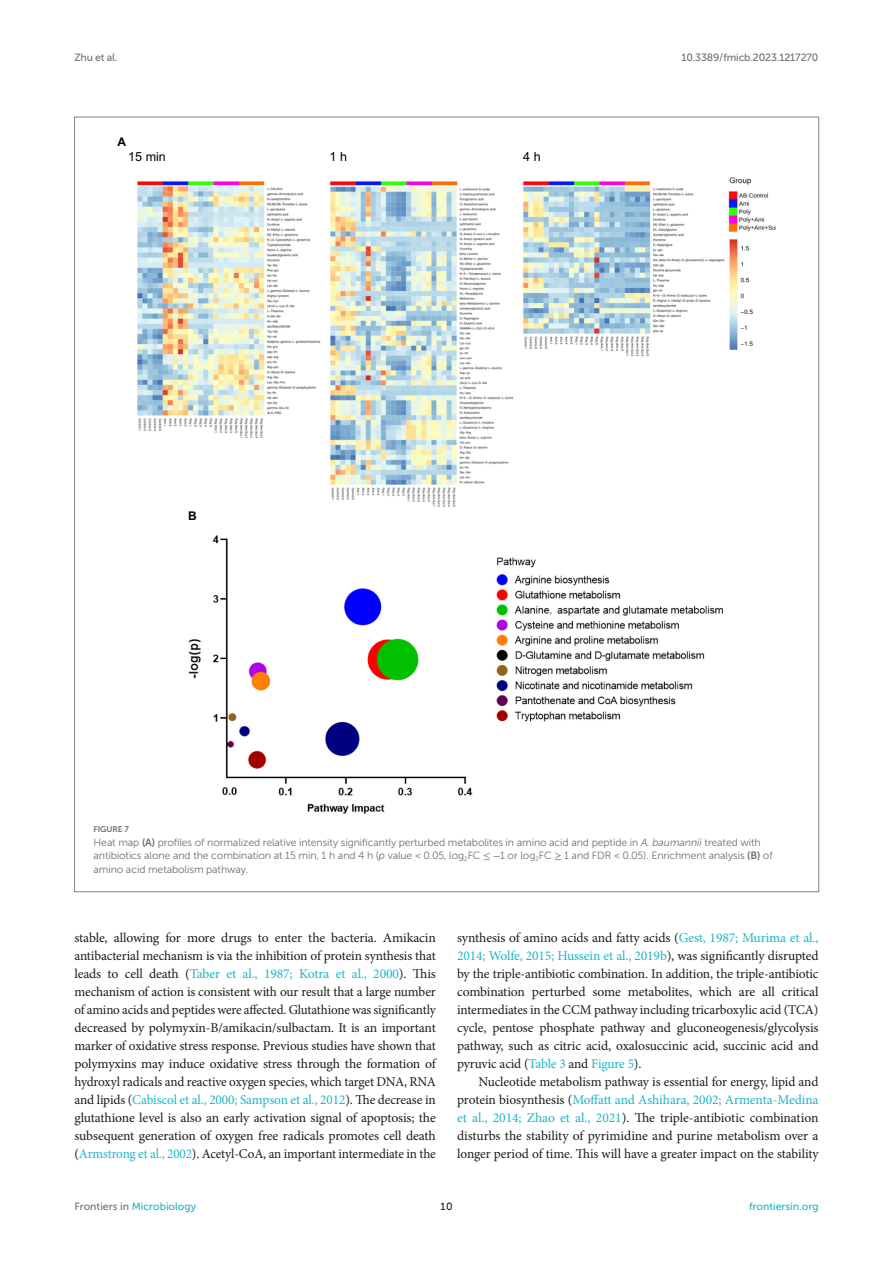
<style>
.page{position:relative;width:893px;height:1263px;background:#fff}
.page>*{position:absolute;margin:0;border:0;box-sizing:border-box;transform-origin:0 0}
.TEXT{font:13.5px/18px "Minion Pro";letter-spacing:-.01em;color:#1b1c1b;text-align:justify}
.t1{font:12.6px "Arial";color:#000}
.t2{font:700 12px "Arial";color:#000}
.FIG_LEG{font:10.5px/13.5px "Museo Sans 300";letter-spacing:-.01em;color:#706f70}
.t3{font:10.5px "Museo Sans 500";color:#1db5c3}
.t4{font:10.5px "Museo Sans 500";letter-spacing:-.015em;color:#706f70}
.t5{font:10.5px "Museo Sans 500";color:#1b1c1b}
.FIG_HD{font:8.25px "Museo Sans 700";letter-spacing:-.01em;color:#706f70}
.s1{font-family:"Museo Sans 700"}
.s2{font-style:italic}
.s3{font-family:"STIX General"}
.s4{color:#1db5c3}
.s5{color:#706f70}
</style>
<div class="page">
<img style="left:138px;top:178px;width:638px;height:635px">
<p class="t4" style="left:74px;top:51px;width:45px">Zhu et al.</p>
<p class="t4" style="left:681px;top:51px;width:139px">10.3389/fmicb.2023.1217270</p>
<p class="t2" style="left:117px;top:134px;width:10px">A</p>
<p class="t1" style="left:128px;top:148px;width:39px">15 min</p>
<p class="t1" style="left:330px;top:148px;width:19px">1 h</p>
<p class="t1" style="left:523px;top:148px;width:19px">4 h</p>
<p class="t2" style="left:188px;top:507px;width:10px">B</p>
<p class="FIG_HD" style="left:94px;top:825px;width:37px">FIGURE 7</p>
<p class="FIG_LEG" style="left:94px;top:835px;width:681px">Heat map <span class="s1">(A)</span> profiles of normalized relative intensity significantly perturbed metabolites in amino acid and peptide in <span class="s2">A. baumannii</span> treated with antibiotics alone and the combination at 15 min, 1 h and 4 h (<span class="s2">p</span> value &lt; 0.05, log<sub>2</sub>FC <span class="s3">≤ −</span>1 or log<sub>2</sub>FC <span class="s3">≥</span> 1 and FDR &lt; 0.05). Enrichment analysis <span class="s1">(B)</span> of amino acid metabolism pathway.</p>
<p class="TEXT" style="left:74px;top:929px;width:363px">stable, allowing for more drugs to enter the bacteria. Amikacin antibacterial mechanism is via the inhibition of protein synthesis that leads to cell death (<span class="s4">Taber et al., 1987; Kotra et al., 2000</span>). This mechanism of action is consistent with our result that a large number of amino acids and peptides were affected. Glutathione was significantly decreased by polymyxin-B/amikacin/sulbactam. It is an important marker of oxidative stress response. Previous studies have shown that polymyxins may induce oxidative stress through the formation of hydroxyl radicals and reactive oxygen species, which target DNA, RNA and lipids (<span class="s4">Cabiscol et al., 2000; Sampson et al., 2012</span>). The decrease in glutathione level is also an early activation signal of apoptosis; the subsequent generation of oxygen free radicals promotes cell death (<span class="s4">Armstrong et al., 2002</span>). Acetyl-CoA, an important intermediate in the</p>
<p class="TEXT" style="left:457px;top:929px;width:363px">synthesis of amino acids and fatty acids (<span class="s4">Gest, 1987; Murima et al., 2014; Wolfe, 2015; Hussein et al., 2019b</span>), was significantly disrupted by the triple-antibiotic combination. In addition, the triple-antibiotic combination perturbed some metabolites, which are all critical intermediates in the CCM pathway including tricarboxylic acid (TCA) cycle, pentose phosphate pathway and gluconeogenesis/glycolysis pathway, such as citric acid, oxalosuccinic acid, succinic acid and pyruvic acid (<span class="s4">Table 3</span> and <span class="s4">Figure 5</span>).</p>
<p class="TEXT" style="left:457px;top:1073px;width:363px;text-indent:21px">Nucleotide metabolism pathway is essential for energy, lipid and protein biosynthesis (<span class="s4">Moffatt and Ashihara, 2002; Armenta-Medina et al., 2014; Zhao et al., 2021</span>). The triple-antibiotic combination disturbs the stability of pyrimidine and purine metabolism over a longer period of time. This will have a greater impact on the stability</p>
<p class="t3" style="left:74px;top:1200px;width:123px"><span class="s5">Frontiers in</span> Microbiology</p>
<p class="t5" style="left:440px;top:1200px;width:14px">10</p>
<p class="t3" style="left:749px;top:1200px;width:71px">frontiersin.org</p>
</div>
